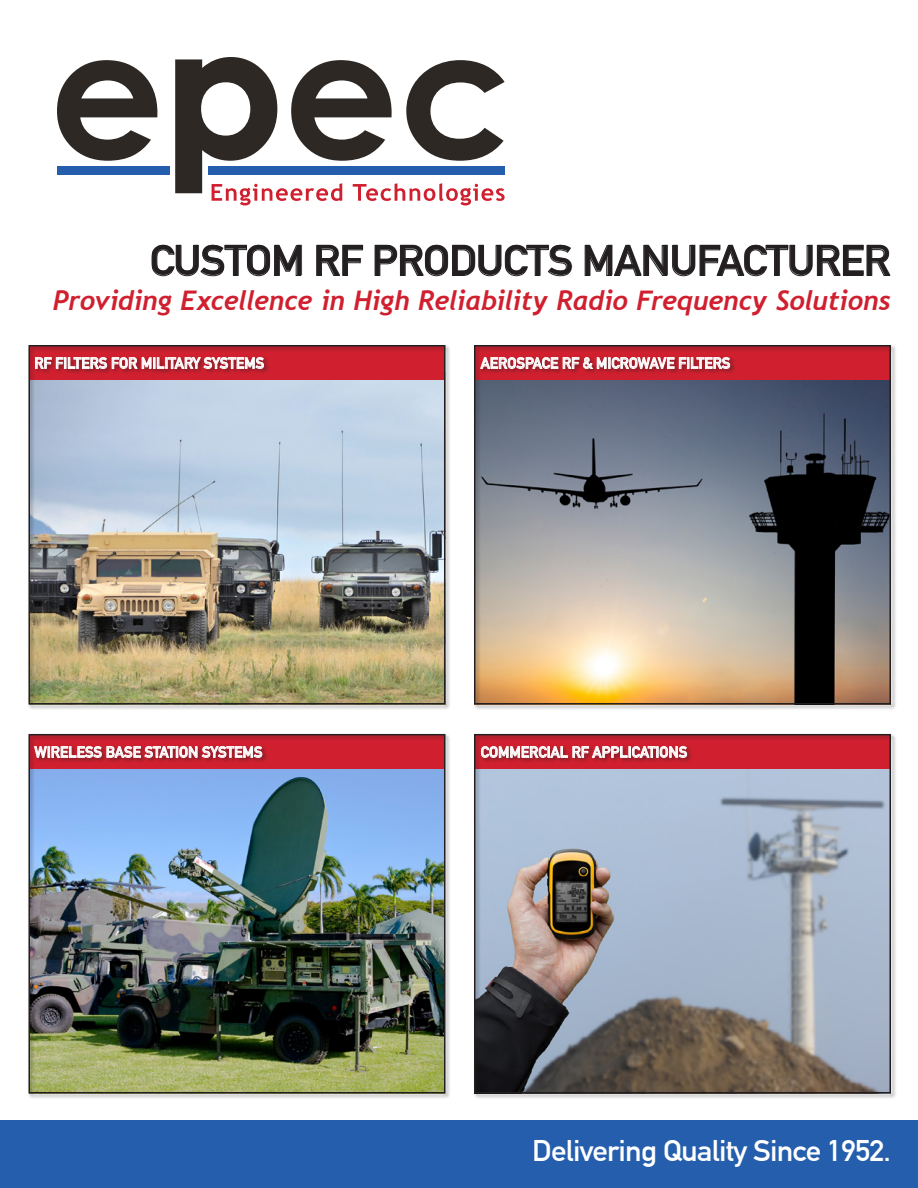
<style>
.page{position:relative;width:918px;height:1188px;background:#fff}
.page>*{position:absolute;margin:0;border:0;box-sizing:border-box;transform-origin:0 0}
.t1{font:42px "DIN Mittelschrift";letter-spacing:-.025em;color:#231f20;scale:1.06 1}
.t2{font:29.25px "DIN Mittelschrift";letter-spacing:-.025em;color:#fff;scale:1.06 1}
.t3{font:italic 700 27px "Trebuchet";letter-spacing:-.01em;color:#d0202f}
.t4{font:15px "DIN Mittelschrift";color:#fff}
</style>
<div class="page">
<div style="left:0;top:1120px;width:918px;height:68px;background:#245eac"></div>
<svg style="left:151px;top:245px;width:151px;height:31px"></svg>
<svg style="left:316px;top:245px;width:47px;height:31px"></svg>
<svg style="left:374px;top:245px;width:198px;height:31px"></svg>
<svg style="left:584px;top:245px;width:307px;height:31px"></svg>
<div style="left:27px;top:733px;width:424px;height:366px;background:#231f20;opacity:.5"></div>
<div style="left:28px;top:734px;width:418px;height:360px;border:2px solid #231f20"></div>
<div style="left:473px;top:733px;width:424px;height:366px;background:#231f20;opacity:.5"></div>
<div style="left:474px;top:734px;width:417px;height:360px;border:2px solid #231f20"></div>
<div style="left:27px;top:344px;width:424px;height:366px;background:#231f20;opacity:.5"></div>
<div style="left:28px;top:345px;width:418px;height:360px;border:2px solid #231f20"></div>
<div style="left:473px;top:344px;width:424px;height:366px;background:#231f20;opacity:.5"></div>
<div style="left:474px;top:345px;width:417px;height:360px;border:2px solid #231f20"></div>
<div style="left:57px;top:166px;width:113px;height:9px;background:#245eac"></div>
<svg style="left:57px;top:60px;width:100px;height:101px"></svg>
<svg style="left:175px;top:57px;width:330px;height:149px"></svg>
<h1 class="t1" style="left:150px;top:236px;width:701px">CUSTOM RF PRODUCTS MANUFACTURER</h1>
<h3 class="t3" style="left:53px;top:283px;width:840px">Providing Excellence in High Reliability Radio Frequency Solutions</h3>
<p class="t4" style="left:34px;top:354px;width:231px">RF FILTERS FOR MILITARY SYSTEMS</p>
<p class="t4" style="left:34px;top:743px;width:230px">WIRELESS BASE STATION SYSTEMS</p>
<p class="t4" style="left:481px;top:354px;width:251px">AEROSPACE RF &amp; MICROWAVE FILTERS</p>
<p class="t4" style="left:481px;top:743px;width:208px">COMMERCIAL RF APPLICATIONS</p>
<h2 class="t2" style="left:532px;top:1133px;width:340px">Delivering Quality Since 1952.</h2>
</div>
